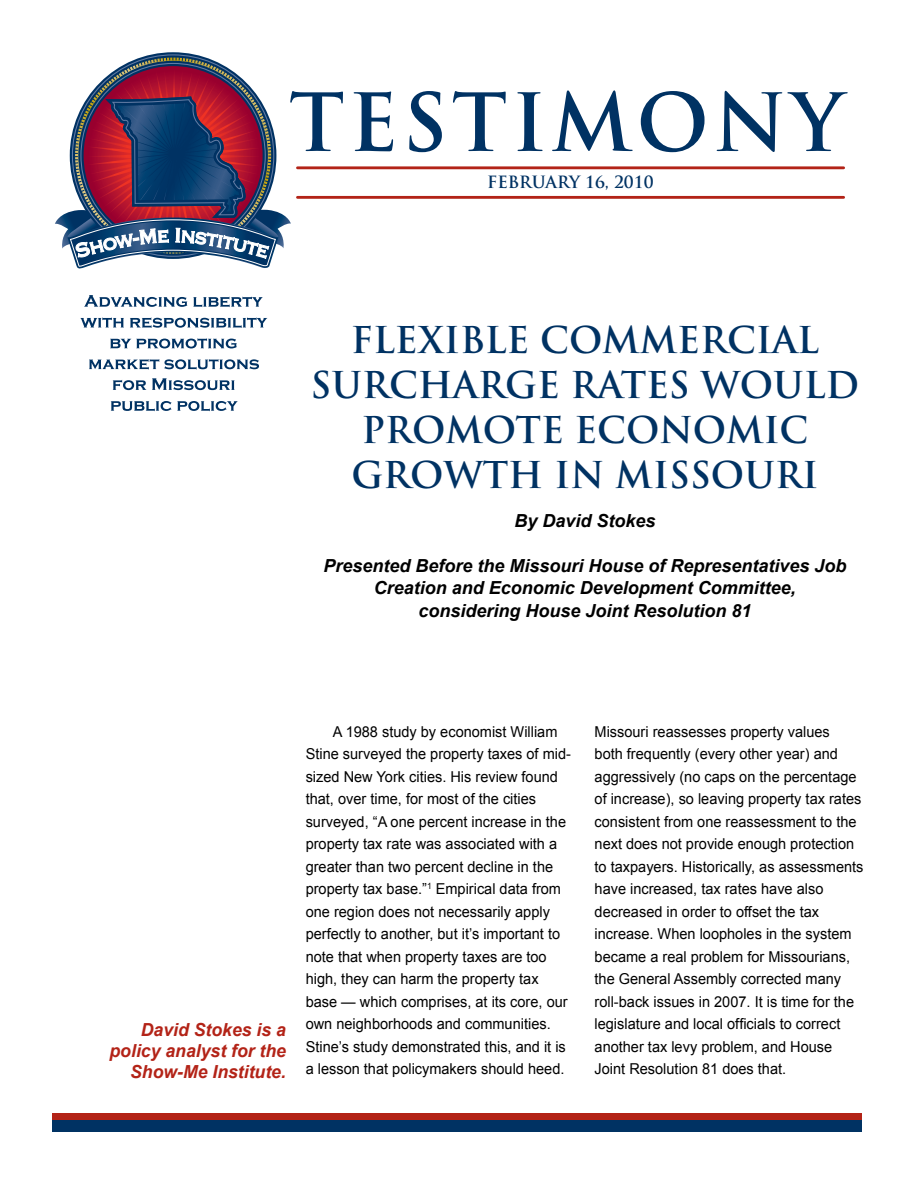
<style>
.page{position:relative;width:918px;height:1188px;background:#fff}
.page>*{position:absolute;margin:0;border:0;box-sizing:border-box;transform-origin:0 0}
.t1{font:700 78px "Trajan Pro";letter-spacing:.055em;color:#003263}
.t2{font:700 36px/45px "Trajan Pro";color:#003263;text-align:center}
.t3{font:italic 700 18px/22.5px "Arial";color:#000;text-align:center}
.t4{font:italic 700 18px/21px "Arial";color:#b32317;text-align:right}
.t5{font:700 16.5px "Trajan Pro";color:#003263}
.t6{font:15px/22.5px "Arial";color:#000}
</style>
<div class="page">
<div style="left:52px;top:1114px;width:809px;height:17px;background:#003263"></div>
<div style="left:52px;top:1113px;width:809px;height:7px;background:#b32317"></div>
<hr style="left:297px;top:166px;width:547px;height:3px;background:#b32317">
<hr style="left:297px;top:196px;width:547px;height:3px;background:#b32317">
<svg style="left:55px;top:67px;width:236px;height:202px"></svg>
<svg style="left:84px;top:295px;width:103px;height:12px"></svg>
<svg style="left:193px;top:297px;width:70px;height:10px"></svg>
<svg style="left:80px;top:317px;width:44px;height:10px"></svg>
<svg style="left:130px;top:317px;width:137px;height:11px"></svg>
<svg style="left:110px;top:338px;width:127px;height:10px"></svg>
<svg style="left:89px;top:359px;width:170px;height:11px"></svg>
<svg style="left:113px;top:380px;width:33px;height:10px"></svg>
<svg style="left:152px;top:378px;width:83px;height:12px"></svg>
<svg style="left:111px;top:401px;width:127px;height:10px"></svg>
<h1 class="t1" style="left:289px;top:74px;width:556px">TESTIMONY</h1>
<p class="t5" style="left:487px;top:172px;width:168px">FEBRUARY 16, 2010</p>
<h2 class="t2" style="left:311px;top:317px;width:550px">FLEXIBLE COMMERCIAL<br>SURCHARGE RATES WOULD<br>PROMOTE ECONOMIC<br>GROWTH IN MISSOURI</h2>
<p class="t3" style="left:514px;top:510px;width:143px">By David Stokes</p>
<p class="t3" style="left:323px;top:555px;width:525px">Presented Before the Missouri House of Representatives Job<br>Creation and Economic Development Committee, considering House Joint Resolution 81</p>
<p class="t4" style="left:110px;top:1020px;width:178px">David Stokes is a policy analyst for the<br>Show-Me Institute.</p>
<p class="t6" style="left:306px;top:721px;width:267px;text-indent:27px">A 1988 study by economist William Stine surveyed the property taxes of mid&shy;sized New York cities. His review found that, over time, for most of the cities surveyed, “A one percent increase in the property tax rate was associated with a greater than two percent decline in the property tax base.”<sup>1</sup> Empirical data from one region does not necessarily apply perfectly to another, but it’s important to note that when property taxes are too high, they can harm the property tax base — which comprises, at its core, our own neighborhoods and communities.<br>Stine’s study demonstrated this, and it is a lesson that policymakers should heed.</p>
<p class="t6" style="left:595px;top:721px;width:270px">Missouri reassesses property values<br>both frequently (every other year) and aggressively (no caps on the percentage of increase), so leaving property tax rates consistent from one reassessment to the next does not provide enough protection to taxpayers. Historically, as assessments have increased, tax rates have also decreased in order to offset the tax increase. When loopholes in the system became a real problem for Missourians, the General Assembly corrected many roll-back issues in 2007. It is time for the legislature and local officials to correct another tax levy problem, and House Joint Resolution 81 does that.</p>
</div>
